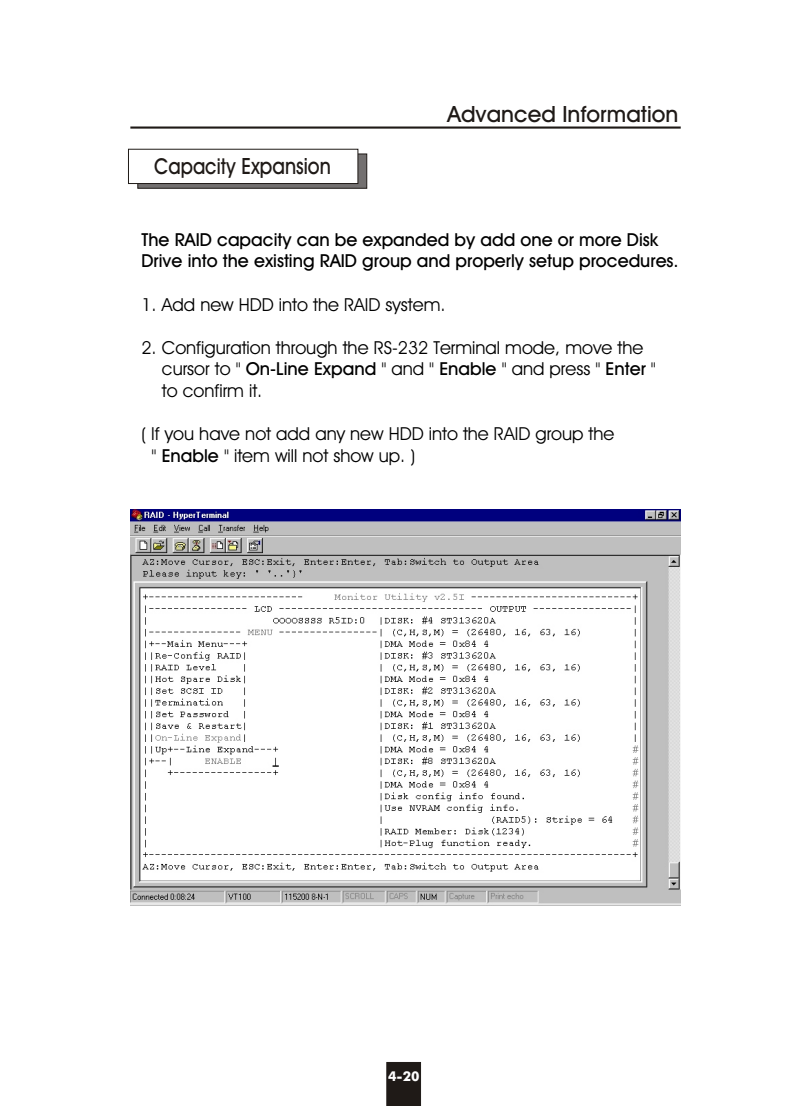
<style>
.page{position:relative;width:809px;height:1106px;background:#fff}
.page>*{position:absolute;margin:0;border:0;box-sizing:border-box;transform-origin:0 0}
.t1{font:22.5px "Avant Garde Md BT";color:#1f1a17}
.t2{font:22.5px "Avant Garde Md BT";color:#1f1a17;scale:.87 1}
.t3{font:18px/21.6px "Avant Garde Bk BT";color:#000}
.t4{font:18px/21.6px "Avant Garde Md BT";color:#000}
.t5{font:700 13.5px "Futura Md BT";color:#fff}
.s1{font-size:22.05px}
.s2{font-family:"Avant Garde Md BT"}
</style>
<div class="page">
<hr style="left:130px;top:126px;width:550px;height:3px;background:#1f1a17">
<div style="left:386px;top:1062px;width:35px;height:44px;background:#1f1a17"></div>
<img style="left:130px;top:509px;width:550px;height:396px">
<div style="left:137px;top:153px;width:230px;height:36px;background:#737070;border:1px solid #1f1a17"></div>
<div style="left:128px;top:149px;width:230px;height:35px;background:#fff;border:1px solid #1f1a17"></div>
<p class="t2" style="left:154px;top:157px;width:205px"><span class="s1">Capacity</span> Expansion</p>
<p class="t1" style="left:447px;top:105px;width:232px">Advanced Information</p>
<p class="t4" style="left:141px;top:230px;width:538px">The RAID capacity can be expanded by add one or more Disk<br>Drive into the existing RAID group and properly setup procedures.</p>
<p class="t3" style="left:141px;top:295px;width:305px">1. Add new HDD into the RAID system.</p>
<p class="t3" style="left:162px;top:338px;width:495px;text-indent:-20px">2. Configuration through the RS-232 Terminal mode, move the cursor to " <span class="s2">On-Line Expand</span> " and " <span class="s2">Enable</span> " and press " <span class="s2">Enter</span> " to confirm it.</p>
<p class="t3" style="left:152px;top:424px;width:464px;text-indent:-10px">( If you have not add any new HDD into the RAID group the " <span class="s2">Enable</span> " item will not show up. )</p>
<p class="t5" style="left:388px;top:1070px;width:33px">4-20</p>
</div>
